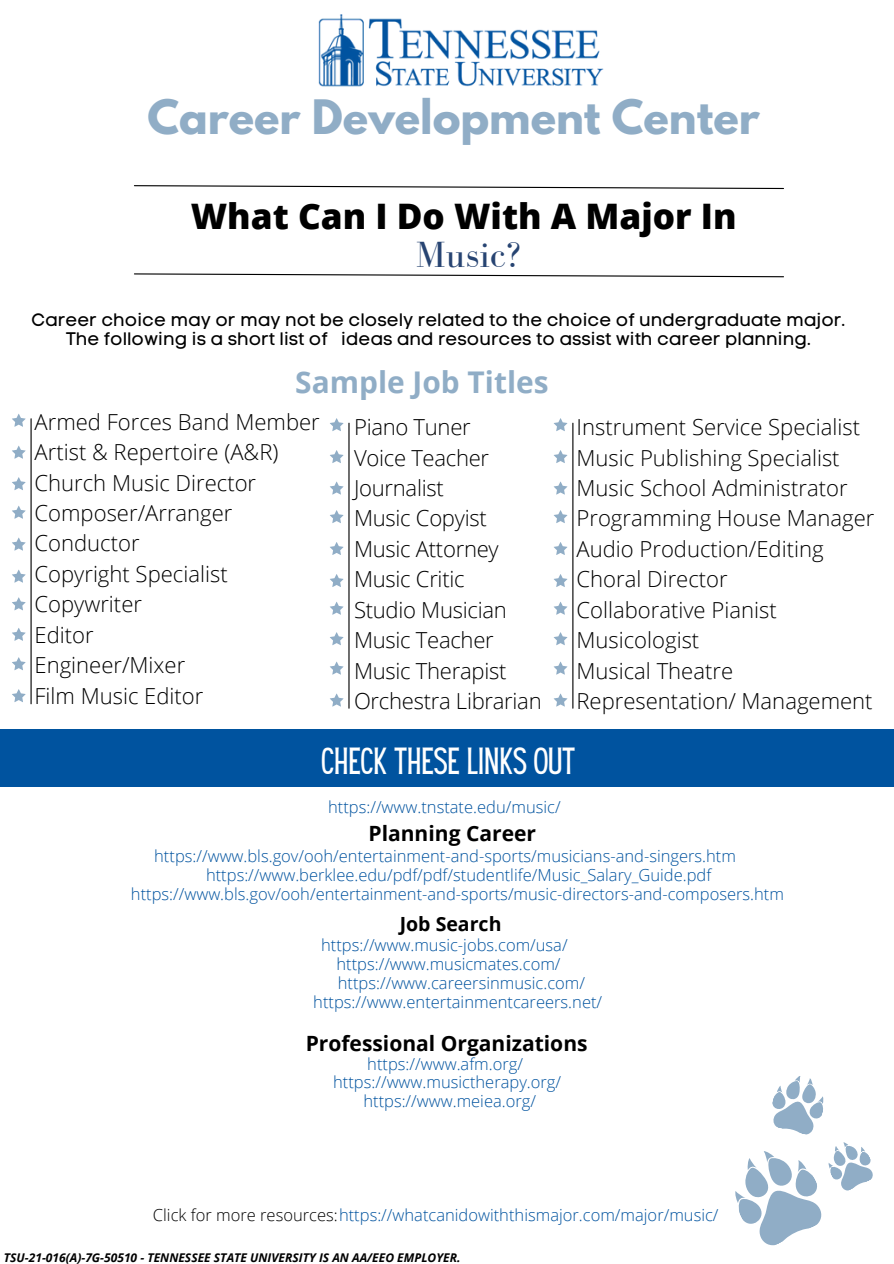
<style>
.page{position:relative;width:894px;height:1264px;background:#fff}
.page>*{position:absolute;margin:0;border:0;box-sizing:border-box;transform-origin:0 0}
.t1{font:700 42px "League Spartan";color:#90adc6}
.t2{font:37.5px "Bodoni FLF";color:#274472}
.t3{font:800 35.1px "Open Sans";color:#000}
.t4{font:33px "Hey Gotcha";color:#fff}
.t5{font:700 29.85px "Open Sans";color:#90adc6}
.t6{font:300 22.05px "Open Sans";color:#000}
.t7{font:700 21px "Open Sans";color:#000}
.t8{font:700 19.5px "Open Sans";color:#000}
.t9{font:18px "Code Pro Normal LC";color:#000}
.t10{font:300 16.5px "Open Sans";color:#00539f}
.t11{font:italic 700 12px "Open Sans";color:#000}
.s1{color:#000}
</style>
<div class="page">
<img style="left:318px;top:14px;width:286px;height:73px">
<svg style="left:134px;top:185px;width:650px;height:5px"></svg>
<svg style="left:134px;top:273px;width:650px;height:5px"></svg>
<div style="left:0;top:729px;width:893px;height:57px;background:#00539f"></div>
<svg style="left:735px;top:1076px;width:138px;height:170px"></svg>
<hr style="left:30px;top:419px;width:2px;height:284px;background:#000">
<svg style="left:12px;top:414px;width:14px;height:13px"></svg>
<svg style="left:12px;top:445px;width:14px;height:14px"></svg>
<svg style="left:12px;top:477px;width:14px;height:13px"></svg>
<svg style="left:12px;top:506px;width:14px;height:13px"></svg>
<svg style="left:12px;top:537px;width:14px;height:13px"></svg>
<svg style="left:12px;top:569px;width:14px;height:13px"></svg>
<svg style="left:12px;top:597px;width:14px;height:13px"></svg>
<svg style="left:12px;top:628px;width:14px;height:13px"></svg>
<svg style="left:12px;top:657px;width:14px;height:13px"></svg>
<svg style="left:12px;top:689px;width:14px;height:13px"></svg>
<hr style="left:348px;top:423px;width:1px;height:285px;background:#000">
<svg style="left:330px;top:418px;width:13px;height:13px"></svg>
<svg style="left:330px;top:450px;width:13px;height:13px"></svg>
<svg style="left:330px;top:481px;width:13px;height:13px"></svg>
<svg style="left:330px;top:510px;width:13px;height:13px"></svg>
<svg style="left:330px;top:542px;width:13px;height:13px"></svg>
<svg style="left:330px;top:574px;width:13px;height:13px"></svg>
<svg style="left:330px;top:602px;width:13px;height:13px"></svg>
<svg style="left:330px;top:632px;width:13px;height:13px"></svg>
<svg style="left:330px;top:661px;width:13px;height:13px"></svg>
<svg style="left:330px;top:693px;width:13px;height:13px"></svg>
<hr style="left:572px;top:423px;width:1px;height:285px;background:#000">
<svg style="left:553px;top:418px;width:14px;height:13px"></svg>
<svg style="left:553px;top:450px;width:14px;height:13px"></svg>
<svg style="left:553px;top:481px;width:14px;height:13px"></svg>
<svg style="left:553px;top:510px;width:14px;height:13px"></svg>
<svg style="left:554px;top:542px;width:13px;height:13px"></svg>
<svg style="left:554px;top:574px;width:13px;height:13px"></svg>
<svg style="left:553px;top:602px;width:14px;height:13px"></svg>
<svg style="left:553px;top:632px;width:14px;height:13px"></svg>
<svg style="left:553px;top:661px;width:14px;height:13px"></svg>
<svg style="left:553px;top:693px;width:14px;height:13px"></svg>
<p class="t1" style="left:147px;top:96px;width:613px">Career Development Center</p>
<p class="t3" style="left:191px;top:191px;width:547px">What Can I Do With A Major In</p>
<p class="t2" style="left:415px;top:234px;width:107px">Music?</p>
<p class="t9" style="left:32px;top:309px;width:814px">Career choice may or may not be closely related to the choice of undergraduate major.</p>
<p class="t9" style="left:66px;top:328px;width:746px">The following is a short list of ideas and resources to assist with career planning.</p>
<p class="t5" style="left:295px;top:361px;width:255px">Sample Job Titles</p>
<p class="t6" style="left:35px;top:406px;width:287px">Armed Forces Band Member</p>
<p class="t6" style="left:35px;top:436px;width:245px">Artist &amp; Repertoire (A&amp;R)</p>
<p class="t6" style="left:35px;top:467px;width:223px">Church Music Director</p>
<p class="t6" style="left:35px;top:497px;width:199px">Composer/Arranger</p>
<p class="t6" style="left:35px;top:528px;width:107px">Conductor</p>
<p class="t6" style="left:35px;top:558px;width:195px">Copyright Specialist</p>
<p class="t6" style="left:35px;top:588px;width:109px">Copywriter</p>
<p class="t6" style="left:35px;top:619px;width:61px">Editor</p>
<p class="t6" style="left:35px;top:649px;width:152px">Engineer/Mixer</p>
<p class="t6" style="left:35px;top:680px;width:170px">Film Music Editor</p>
<p class="t6" style="left:354px;top:411px;width:118px">Piano Tuner</p>
<p class="t6" style="left:354px;top:442px;width:137px">Voice Teacher</p>
<p class="t6" style="left:354px;top:472px;width:91px">Journalist</p>
<p class="t6" style="left:354px;top:503px;width:134px">Music Copyist</p>
<p class="t6" style="left:354px;top:533px;width:146px">Music Attorney</p>
<p class="t6" style="left:354px;top:563px;width:112px">Music Critic</p>
<p class="t6" style="left:354px;top:594px;width:154px">Studio Musician</p>
<p class="t6" style="left:354px;top:624px;width:141px">Music Teacher</p>
<p class="t6" style="left:354px;top:655px;width:154px">Music Therapist</p>
<p class="t6" style="left:354px;top:685px;width:189px">Orchestra Librarian</p>
<p class="t6" style="left:576px;top:411px;width:285px">Instrument Service Specialist</p>
<p class="t6" style="left:576px;top:442px;width:264px">Music Publishing Specialist</p>
<p class="t6" style="left:576px;top:472px;width:273px">Music School Administrator</p>
<p class="t6" style="left:576px;top:503px;width:299px">Programming House Manager</p>
<p class="t6" style="left:576px;top:533px;width:248px">Audio Production/Editing</p>
<p class="t6" style="left:576px;top:563px;width:153px">Choral Director</p>
<p class="t6" style="left:576px;top:594px;width:202px">Collaborative Pianist</p>
<p class="t6" style="left:576px;top:624px;width:124px">Musicologist</p>
<p class="t6" style="left:576px;top:655px;width:158px">Musical Theatre</p>
<p class="t6" style="left:576px;top:685px;width:297px">Representation/ Management</p>
<p class="t4" style="left:321px;top:747px;width:254px">CHECK THESE LINKS OUT</p>
<p class="t10" style="left:328px;top:795px;width:234px">https://www.tnstate.edu/music/</p>
<p class="t7" style="left:368px;top:818px;width:169px">Planning Career</p>
<p class="t10" style="left:154px;top:844px;width:583px">https://www.bls.gov/ooh/entertainment-and-sports/musicians-and-singers.htm</p>
<p class="t10" style="left:206px;top:863px;width:506px">https://www.berklee.edu/pdf/pdf/studentlife/Music_Salary_Guide.pdf</p>
<p class="t10" style="left:131px;top:882px;width:654px">https://www.bls.gov/ooh/entertainment-and-sports/music-directors-and-composers.htm</p>
<p class="t8" style="left:399px;top:909px;width:103px">Job Search</p>
<p class="t10" style="left:321px;top:933px;width:248px">https://www.music-jobs.com/usa/</p>
<p class="t10" style="left:336px;top:952px;width:225px">https://www.musicmates.com/</p>
<p class="t10" style="left:338px;top:971px;width:249px">https://www.careersinmusic.com/</p>
<p class="t10" style="left:313px;top:990px;width:290px">https://www.entertainmentcareers.net/</p>
<p class="t7" style="left:305px;top:1028px;width:283px">Professional Organizations</p>
<p class="t10" style="left:367px;top:1051px;width:157px">https://www.afm.org/</p>
<p class="t10" style="left:333px;top:1070px;width:229px">https://www.musictherapy.org/</p>
<p class="t10" style="left:363px;top:1089px;width:174px">https://www.meiea.org/</p>
<p class="t10" style="left:153px;top:1203px;width:567px"><span class="s1">Click for more resources:</span>https://whatcanidowiththismajor.com/major/music/</p>
<p class="t11" style="left:4px;top:1248px;width:458px">TSU-21-016(A)-7G-50510 - TENNESSEE STATE UNIVERSITY IS AN AA/EEO EMPLOYER.</p>
</div>
